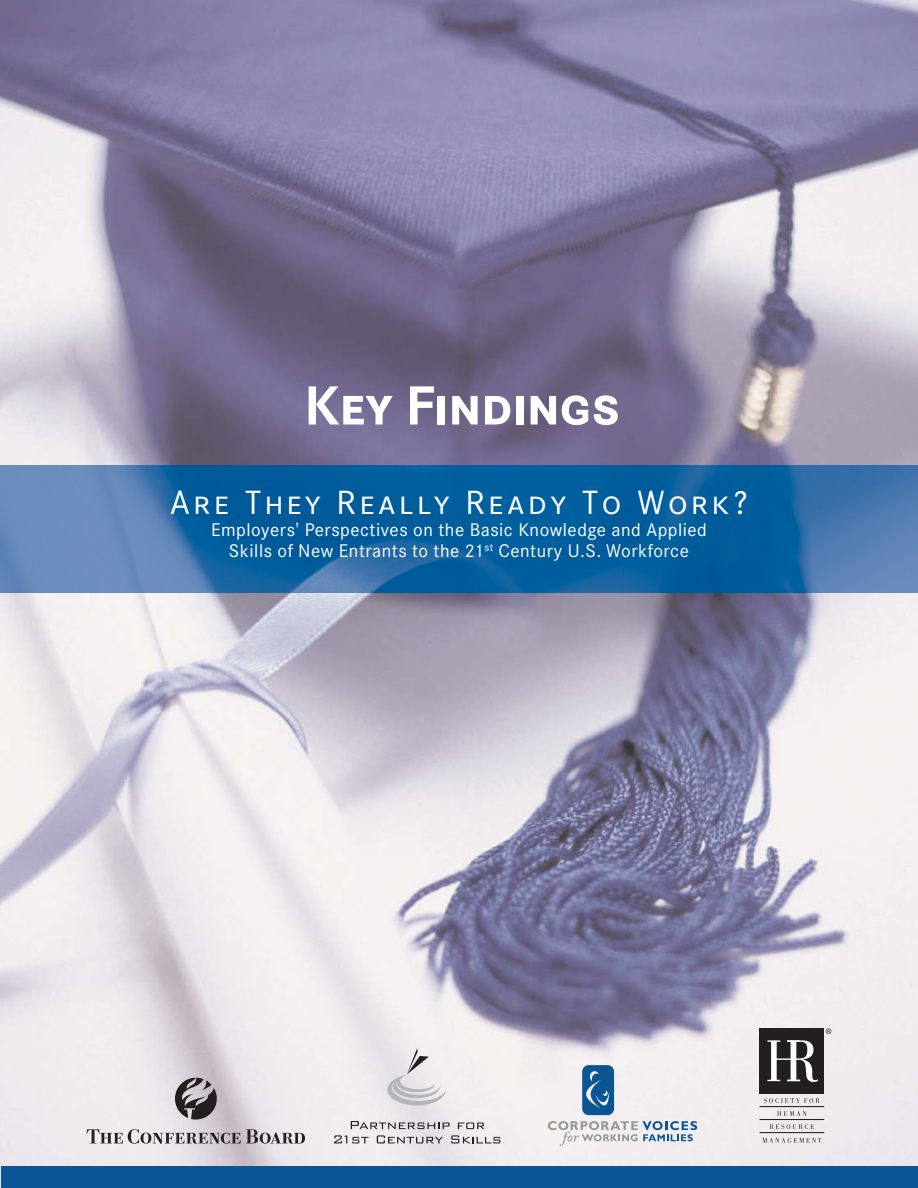
<style>
.page{position:relative;width:918px;height:1188px;background:#fff}
.page>*{position:absolute;margin:0;border:0;box-sizing:border-box;transform-origin:0 0}
._02_Headline{font:54px "Corporate SBQ Bold SC";color:#fff}
.t1{font:33px "Corporate SBQ Reg SC";letter-spacing:.105em;color:#fff}
.t2{font:18px "Corporate SBQ";letter-spacing:.03em;color:#fff}
</style>
<div class="page">
<img style="left:1px;top:1px;width:917px;height:1165px">
<div style="left:1px;top:1166px;width:917px;height:22px;background:#0b5595"></div>
<img style="left:1px;top:465px;width:917px;height:128px">
<svg style="left:175px;top:1078px;width:42px;height:42px;background:#797377"></svg>
<svg style="left:87px;top:1129px;width:218px;height:15px;background:#ada7ab"></svg>
<svg style="left:351px;top:1121px;width:99px;height:8px"></svg>
<svg style="left:458px;top:1123px;width:27px;height:6px"></svg>
<svg style="left:334px;top:1135px;width:35px;height:8px"></svg>
<svg style="left:377px;top:1135px;width:66px;height:8px"></svg>
<svg style="left:451px;top:1135px;width:49px;height:8px"></svg>
<svg style="left:387px;top:1048px;width:59px;height:57px;background:#dad7da"></svg>
<svg style="left:548px;top:1121px;width:149px;height:25px"></svg>
<svg style="left:582px;top:1065px;width:32px;height:50px;background:#2969a1"></svg>
<hr style="left:760px;top:1106px;width:64px;height:1px;background:#231f20">
<hr style="left:760px;top:1119px;width:64px;height:1px;background:#231f20">
<hr style="left:760px;top:1132px;width:64px;height:1px;background:#231f20">
<div style="left:759px;top:1028px;width:65px;height:66px;background:#231f20"></div>
<svg style="left:826px;top:1028px;width:5px;height:6px"></svg>
<svg style="left:767px;top:1040px;width:51px;height:42px"></svg>
<svg style="left:764px;top:1098px;width:56px;height:5px"></svg>
<svg style="left:777px;top:1111px;width:30px;height:5px"></svg>
<svg style="left:770px;top:1124px;width:44px;height:5px"></svg>
<svg style="left:762px;top:1138px;width:59px;height:5px"></svg>
<p class="_02_Headline" style="left:304px;top:373px;width:318px">Key Findings</p>
<p class="t1" style="left:170px;top:483px;width:579px">Are They Really Ready To Work?</p>
<p class="t2" style="left:211px;top:519px;width:497px">Employers' Perspectives on the Basic Knowledge and Applied</p>
<p class="t2" style="left:229px;top:541px;width:462px">Skills of New Entrants to the 21<sup>st</sup> Century U.S. Workforce</p>
</div>
